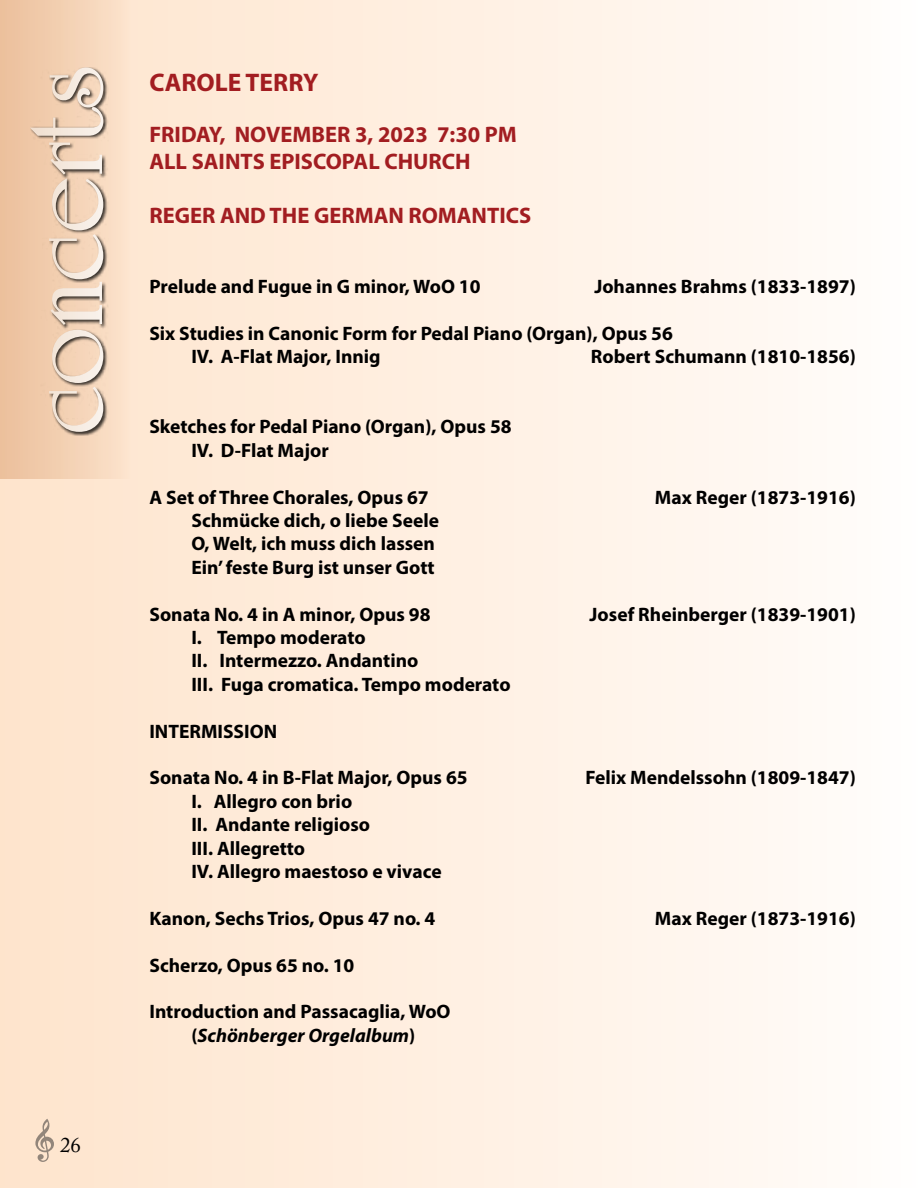
<style>
.page{position:relative;width:918px;height:1188px;background:#fff}
.page>*{position:absolute;margin:0;border:0;box-sizing:border-box;transform-origin:0 0}
.t1{font:700 117.15px "University Roman BT";color:#fff}
.t2{font:700 25.5px "Myriad Pro";color:#a21d21}
.t3{font:700 22.5px/27px "Myriad Pro";color:#a21d21}
.t4{font:21px "Adobe Caslon Pro";color:#000}
.t5{font:700 19.5px/23.4px "Myriad Pro";color:#000}
.s1{font-style:italic}
</style>
<div class="page">
<div style="left:0;top:0;width:918px;height:1188px;background:linear-gradient(to right,#fee3cb,#fffdfb)"></div>
<svg style="left:0;top:0;width:132px;height:478px"></svg>
<h1 class="t1" style="left:-5px;top:435px;width:370px;rotate:-90deg">concerts</h1>
<p class="t4" style="left:60px;top:1132px;width:22px">26</p>
<h2 class="t2" style="left:149px;top:66px;width:170px">CAROLE TERRY</h2>
<p class="t3" style="left:149px;top:120px;width:369px">FRIDAY, NOVEMBER 3, 2023 7:30 PM<br>ALL SAINTS EPISCOPAL CHURCH</p>
<p class="t3" style="left:149px;top:201px;width:384px">REGER AND THE GERMAN ROMANTICS</p>
<p class="t5" style="left:149px;top:274px;width:333px">Prelude and Fugue in G minor, WoO 10</p>
<p class="t5" style="left:594px;top:274px;width:263px">Johannes Brahms (1833-1897)</p>
<p class="t5" style="left:191px;top:321px;width:483px;text-indent:-42px">Six Studies in Canonic Form for Pedal Piano (Organ), Opus 56<br>IV. A-Flat Major, Innig</p>
<p class="t5" style="left:591px;top:344px;width:266px">Robert Schumann (1810-1856)</p>
<p class="t5" style="left:191px;top:415px;width:322px;text-indent:-42px">Sketches for Pedal Piano (Organ), Opus 58<br>IV. D-Flat Major</p>
<p class="t5" style="left:149px;top:485px;width:281px">A Set of Three Chorales, Opus 67</p>
<p class="t5" style="left:655px;top:485px;width:202px">Max Reger (1873-1916)</p>
<p class="t5" style="left:191px;top:508px;width:249px">Schmücke dich, o liebe Seele<br>O, Welt, ich muss dich lassen<br>Ein’ feste Burg ist unser Gott</p>
<p class="t5" style="left:149px;top:602px;width:283px">Sonata No. 4 in A minor, Opus 98</p>
<p class="t5" style="left:590px;top:602px;width:268px">Josef Rheinberger (1839-1901)</p>
<p class="t5" style="left:191px;top:625px;width:321px">I. Tempo moderato<br>II. Intermezzo. Andantino<br>III. Fuga cromatica. Tempo moderato</p>
<p class="t5" style="left:149px;top:719px;width:129px">INTERMISSION</p>
<p class="t5" style="left:149px;top:766px;width:320px">Sonata No. 4 in B-Flat Major, Opus 65</p>
<p class="t5" style="left:585px;top:766px;width:272px">Felix Mendelssohn (1809-1847)</p>
<p class="t5" style="left:191px;top:789px;width:252px">I. Allegro con brio<br>II. Andante religioso<br>III. Allegretto<br>IV. Allegro maestoso e vivace</p>
<p class="t5" style="left:149px;top:906px;width:288px">Kanon, Sechs Trios, Opus 47 no. 4</p>
<p class="t5" style="left:655px;top:906px;width:202px">Max Reger (1873-1916)</p>
<p class="t5" style="left:149px;top:953px;width:207px">Scherzo, Opus 65 no. 10</p>
<p class="t5" style="left:149px;top:1000px;width:303px;text-align:center">Introduction and Passacaglia, WoO (<span class="s1">Schönberger Orgelalbum</span>)</p>
</div>
